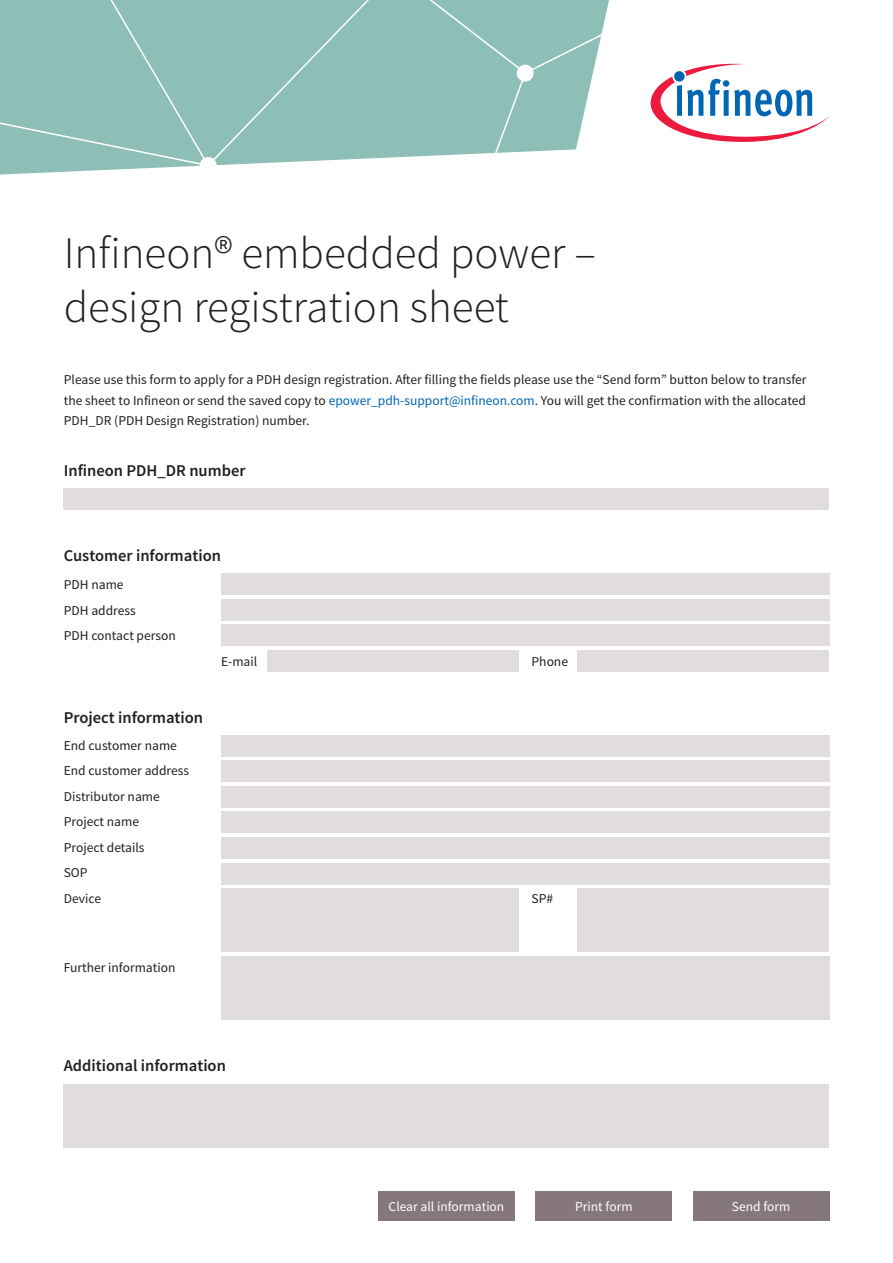
<style>
.page{position:relative;width:893px;height:1263px;background:#fff}
.page>*{position:absolute;margin:0;border:0;box-sizing:border-box;transform-origin:0 0}
.Product_Brief_A4_Hea{font:300 45px "Source Sans Pro";color:#231f20}
.Product_Brief_A4_Tab{font:600 16.5px "Source Sans Pro";color:#231f20}
.Product_Brief_A4_Cop{font:600 16.5px "Source Sans Pro";color:#231f20}
.Product_Brief_A4_Cop-2{font:13.5px/20.2px "Source Sans Pro";color:#231f20;text-align:justify}
.Product_Brief_A4_Hea-2{font:13.5px "Source Sans Pro";color:#fff}
.s1{color:#0166b3}
</style>
<div class="page">
<svg style="left:0;top:0;width:609px;height:175px"></svg>
<div style="left:200px;top:157px;width:17px;height:17px;background:#fff;border-radius:50%"></div>
<svg style="left:412px;top:0;width:196px;height:159px;background:#9ac6be"></svg>
<div style="left:0;top:0;width:382px;height:167px;background:#8dbfb6"></div>
<div style="left:64px;top:489px;width:765px;height:21px;background:#e1dcdd"></div>
<div style="left:64px;top:1084px;width:765px;height:64px;background:#e1dcdd"></div>
<svg style="left:651px;top:63px;width:178px;height:79px"></svg>
<div style="left:378px;top:1191px;width:136px;height:29px;background:#86777c"></div>
<div style="left:536px;top:1191px;width:136px;height:29px;background:#86777c"></div>
<div style="left:693px;top:1191px;width:136px;height:29px;background:#86777c"></div>
<div style="left:221px;top:599px;width:608px;height:21px;background:#e1dcdd"></div>
<div style="left:221px;top:625px;width:608px;height:21px;background:#e1dcdd"></div>
<div style="left:221px;top:735px;width:608px;height:21px;background:#e1dcdd"></div>
<div style="left:221px;top:761px;width:608px;height:21px;background:#e1dcdd"></div>
<div style="left:221px;top:786px;width:608px;height:21px;background:#e1dcdd"></div>
<div style="left:221px;top:812px;width:608px;height:21px;background:#e1dcdd"></div>
<div style="left:221px;top:837px;width:608px;height:22px;background:#e1dcdd"></div>
<div style="left:221px;top:863px;width:608px;height:21px;background:#e1dcdd"></div>
<div style="left:221px;top:956px;width:608px;height:64px;background:#e1dcdd"></div>
<div style="left:267px;top:650px;width:252px;height:21px;background:#e1dcdd"></div>
<div style="left:221px;top:888px;width:298px;height:64px;background:#e1dcdd"></div>
<div style="left:578px;top:650px;width:251px;height:21px;background:#e1dcdd"></div>
<div style="left:578px;top:888px;width:251px;height:64px;background:#e1dcdd"></div>
<div style="left:221px;top:574px;width:608px;height:21px;background:#e1dcdd"></div>
<p class="Product_Brief_A4_Hea" style="left:64px;top:225px;width:534px">Infineon® embedded power –</p>
<p class="Product_Brief_A4_Hea" style="left:64px;top:279px;width:447px">design registration sheet</p>
<p class="Product_Brief_A4_Cop-2" style="left:64px;top:370px;width:744px">Please use this form to apply for a PDH design registration. After filling the fields please use the “Send form” button below to transfer the sheet to Infineon or send the saved copy to <span class="s1">epower_pdh-support@infineon.com</span>. You will get the confirmation with the allocated PDH_DR (PDH Design Registration) number.</p>
<p class="Product_Brief_A4_Tab" style="left:64px;top:460px;width:183px">Infineon PDH_DR number</p>
<p class="Product_Brief_A4_Tab" style="left:64px;top:545px;width:159px">Customer information</p>
<p class="Product_Brief_A4_Cop-2" style="left:64px;top:575px;width:61px">PDH name</p>
<p class="Product_Brief_A4_Cop-2" style="left:64px;top:600px;width:74px">PDH address</p>
<p class="Product_Brief_A4_Cop-2" style="left:64px;top:626px;width:113px">PDH contact person</p>
<p class="Product_Brief_A4_Cop" style="left:64px;top:707px;width:141px">Project information</p>
<p class="Product_Brief_A4_Cop-2" style="left:221px;top:651px;width:38px">E-mail</p>
<p class="Product_Brief_A4_Cop-2" style="left:532px;top:651px;width:38px">Phone</p>
<p class="Product_Brief_A4_Cop-2" style="left:64px;top:735px;width:115px">End customer name</p>
<p class="Product_Brief_A4_Cop-2" style="left:64px;top:761px;width:127px">End customer address</p>
<p class="Product_Brief_A4_Cop-2" style="left:64px;top:786px;width:98px">Distributor name</p>
<p class="Product_Brief_A4_Cop-2" style="left:64px;top:812px;width:77px">Project name</p>
<p class="Product_Brief_A4_Cop-2" style="left:64px;top:837px;width:82px">Project details</p>
<p class="Product_Brief_A4_Cop-2" style="left:64px;top:863px;width:25px">SOP</p>
<p class="Product_Brief_A4_Cop-2" style="left:64px;top:888px;width:39px">Device</p>
<p class="Product_Brief_A4_Cop-2" style="left:531px;top:888px;width:23px">SP#</p>
<p class="Product_Brief_A4_Cop-2" style="left:64px;top:958px;width:113px">Further information</p>
<p class="Product_Brief_A4_Cop" style="left:64px;top:1055px;width:164px">Additional information</p>
<p class="Product_Brief_A4_Hea-2" style="left:389px;top:1198px;width:117px">Clear all information</p>
<p class="Product_Brief_A4_Hea-2" style="left:575px;top:1198px;width:59px">Print form</p>
<p class="Product_Brief_A4_Hea-2" style="left:732px;top:1198px;width:60px">Send form</p>
</div>
